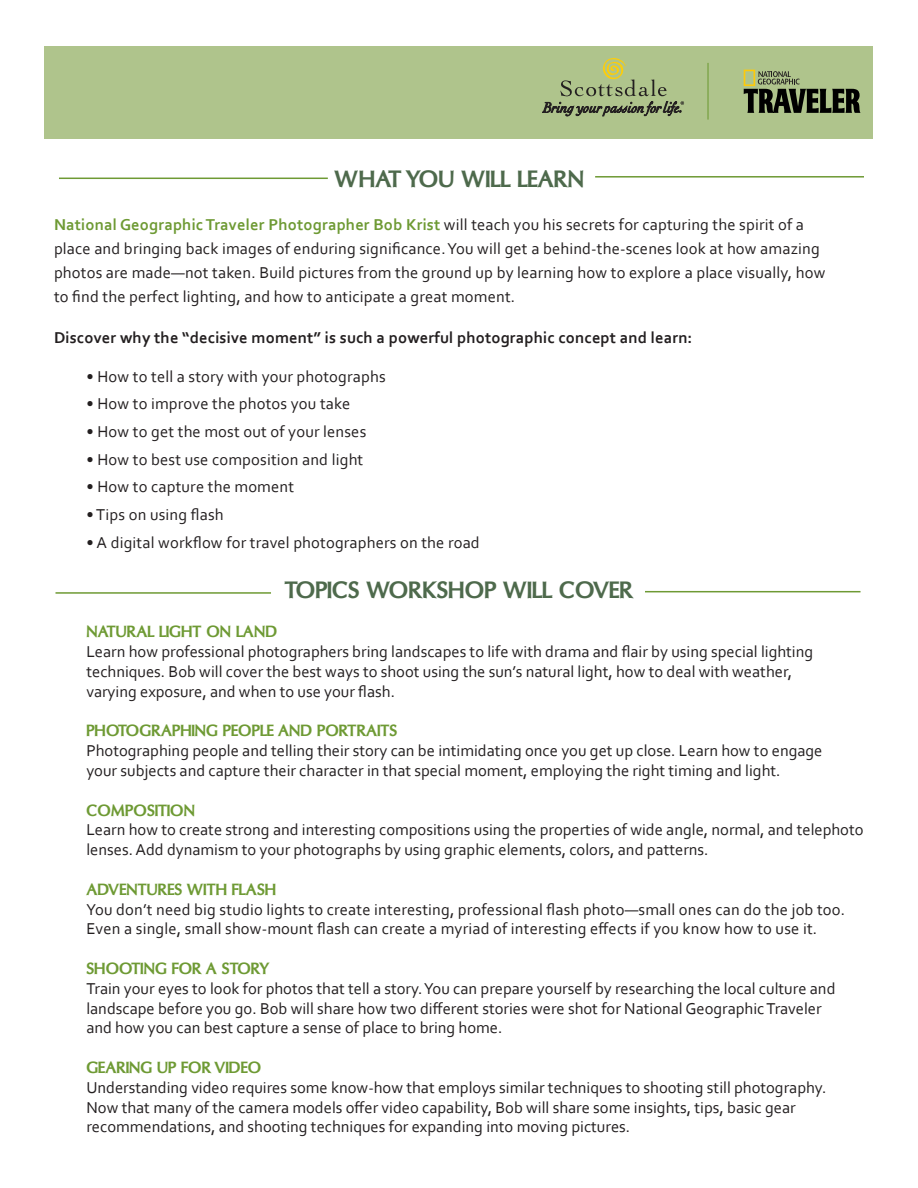
<style>
.page{position:relative;width:918px;height:1188px;background:#fff}
.page>*{position:absolute;margin:0;border:0;box-sizing:border-box;transform-origin:0 0}
.t1{font:24px "Oregon LDO Black";letter-spacing:.01em;color:#4e6a4c}
.t2{font:16.5px/19.8px "Corbel";color:#231f20}
.t3{font:700 16.5px "Corbel";letter-spacing:.01em;color:#231f20}
.s1{font-weight:700;color:#6e9a34}
.s2{font-family:"Oregon LDO Black";color:#6e9a34}
</style>
<div class="page">
<div style="left:44px;top:46px;width:829px;height:93px;background:#afc48c"></div>
<hr style="left:59px;top:178px;width:269px;height:1px;background:#6e9a34">
<hr style="left:595px;top:176px;width:269px;height:2px;background:#6e9a34">
<hr style="left:56px;top:592px;width:215px;height:2px;background:#6e9a34">
<hr style="left:645px;top:591px;width:216px;height:1px;background:#6e9a34">
<hr style="left:707px;top:63px;width:2px;height:57px;background:#6e9a34">
<svg style="left:542px;top:58px;width:142px;height:58px"></svg>
<svg style="left:744px;top:70px;width:117px;height:43px"></svg>
<p class="t1" style="left:334px;top:165px;width:252px">WHAT YOU WILL LEARN</p>
<p class="t2" style="left:54px;top:213px;width:773px;line-height:24px"><span class="s1">National Geographic Traveler Photographer Bob Krist</span> will teach you his secrets for capturing the spirit of a place and bringing back images of enduring significance. You will get a behind-the-scenes look at how amazing photos are made—not taken. Build pictures from the ground up by learning how to explore a place visually, how to find the perfect lighting, and how to anticipate a great moment.</p>
<p class="t3" style="left:54px;top:327px;width:640px">Discover why the “decisive moment” is such a powerful photographic concept and learn:</p>
<p class="t2" style="left:86px;top:366px;width:301px">• How to tell a story with your photographs</p>
<p class="t2" style="left:86px;top:394px;width:265px">• How to improve the photos you take</p>
<p class="t2" style="left:86px;top:421px;width:281px">• How to get the most out of your lenses</p>
<p class="t2" style="left:86px;top:449px;width:278px">• How to best use composition and light</p>
<p class="t2" style="left:86px;top:477px;width:209px">• How to capture the moment</p>
<p class="t2" style="left:86px;top:504px;width:139px">• Tips on using flash</p>
<p class="t2" style="left:86px;top:532px;width:395px">• A digital workflow for travel photographers on the road</p>
<p class="t1" style="left:285px;top:576px;width:350px">TOPICS WORKSHOP WILL COVER</p>
<p class="t2" style="left:86px;top:622px;width:728px"><span class="s2">NATURAL LIGHT ON LAND<br></span>Learn how professional photographers bring landscapes to life with drama and flair by using special lighting techniques. Bob will cover the best ways to shoot using the sun’s natural light, how to deal with weather, varying exposure, and when to use your flash.</p>
<p class="t2" style="left:86px;top:721px;width:738px"><span class="s2">PHOTOGRAPHING PEOPLE AND PORTRAITS<br></span>Photographing people and telling their story can be intimidating once you get up close. Learn how to engage your subjects and capture their character in that special moment, employing the right timing and light.</p>
<p class="t2" style="left:86px;top:800px;width:779px"><span class="s2">COMPOSITION<br></span>Learn how to create strong and interesting compositions using the properties of wide angle, normal, and telephoto lenses. Add dynamism to your photographs by using graphic elements, colors, and patterns.</p>
<p class="t2" style="left:86px;top:879px;width:760px"><span class="s2">ADVENTURES WITH FLASH<br></span>You don’t need big studio lights to create interesting, professional flash photo—small ones can do the job too.<br>Even a single, small show-mount flash can create a myriad of interesting effects if you know how to use it.</p>
<p class="t2" style="left:86px;top:958px;width:751px"><span class="s2">SHOOTING FOR A STORY<br></span>Train your eyes to look for photos that tell a story. You can prepare yourself by researching the local culture and landscape before you go. Bob will share how two different stories were shot for National Geographic Traveler and how you can best capture a sense of place to bring home.</p>
<p class="t2" style="left:86px;top:1057px;width:742px"><span class="s2">GEARING UP FOR VIDEO<br></span>Understanding video requires some know-how that employs similar techniques to shooting still photography.<br>Now that many of the camera models offer video capability, Bob will share some insights, tips, basic gear recommendations, and shooting techniques for expanding into moving pictures.</p>
</div>
